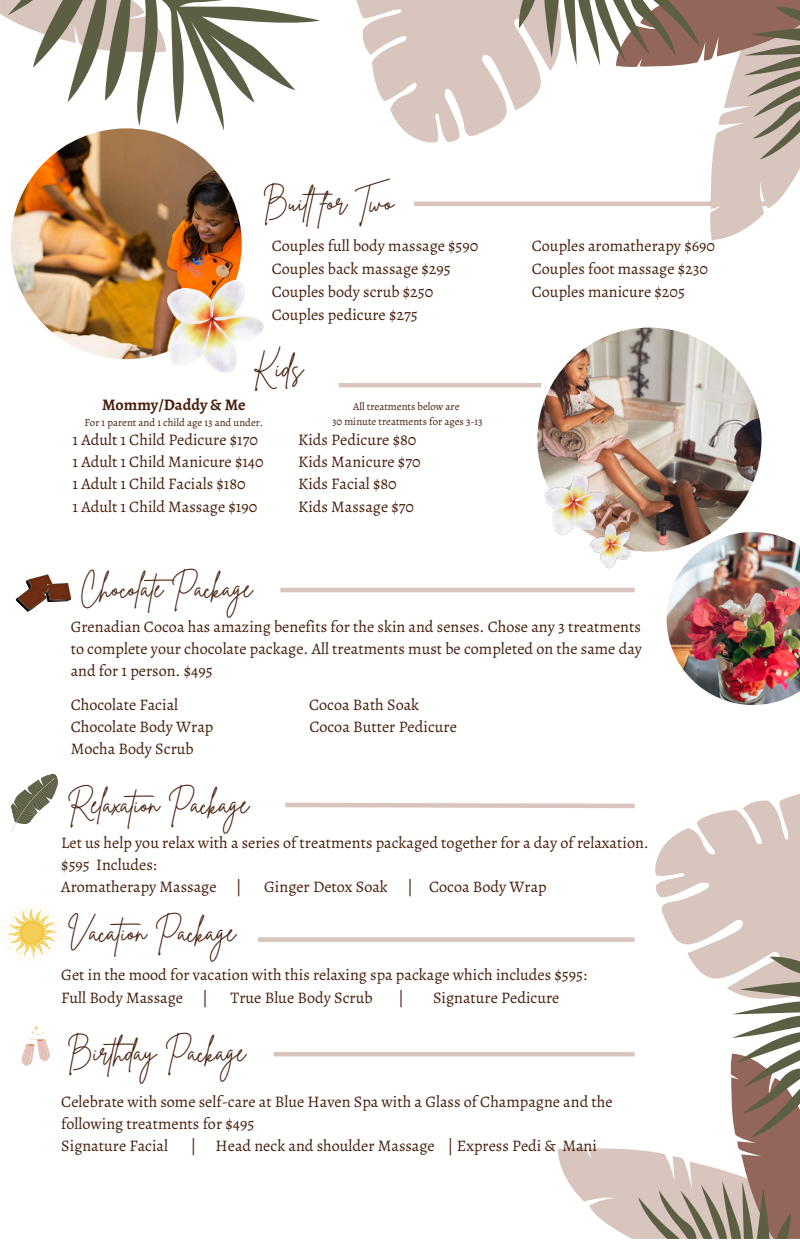
<style>
.page{position:relative;width:800px;height:1242px;background:#fff}
.page>*{position:absolute;margin:0;border:0;box-sizing:border-box;transform-origin:0 0}
.t1{font:28.2px "Brittany Signature";color:#471e0b}
.t2{font:26.8px "Brittany Signature";color:#471e0b}
.t3{font:16.2px/22.2px "Alegreya";color:#471e0b}
.t4{font:700 16.2px "Alegreya";color:#471e0b}
.t5{font:10.8px "Alegreya";color:#471e0b}
</style>
<div class="page">
<img style="left:11px;top:128px;width:231px;height:231px;border-radius:50%">
<div style="left:414px;top:201px;width:358px;height:5px;background:#d8c5be"></div>
<svg style="left:655px;top:794px;width:145px;height:162px"></svg>
<svg style="left:557px;top:1054px;width:81px;height:185px"></svg>
<svg style="left:638px;top:956px;width:162px;height:283px"></svg>
<svg style="left:285px;top:802px;width:350px;height:7px"></svg>
<img style="left:666px;top:532px;width:134px;height:173px">
<hr style="left:280px;top:588px;width:354px;height:4px;background:#d8c5be">
<img style="left:537px;top:328px;width:224px;height:224px;border-radius:50%">
<div style="left:258px;top:937px;width:376px;height:5px;background:#d8c5be"></div>
<hr style="left:339px;top:383px;width:202px;height:4px;background:#d8c5be">
<svg style="left:0;top:0;width:8px;height:19px"></svg>
<svg style="left:8px;top:0;width:312px;height:130px"></svg>
<img style="left:167px;top:281px;width:96px;height:92px">
<img style="left:589px;top:517px;width:53px;height:52px">
<img style="left:541px;top:469px;width:73px;height:73px">
<svg style="left:16px;top:574px;width:55px;height:38px"></svg>
<hr style="left:273px;top:1052px;width:361px;height:4px;background:#d8c5be">
<svg style="left:21px;top:1025px;width:29px;height:41px"></svg>
<svg style="left:2px;top:904px;width:60px;height:60px"></svg>
<svg style="left:11px;top:774px;width:47px;height:58px"></svg>
<svg style="left:356px;top:0;width:162px;height:143px"></svg>
<svg style="left:616px;top:160px;width:184px;height:80px"></svg>
<svg style="left:518px;top:0;width:282px;height:160px"></svg>
<p class="t2" style="left:263px;top:185px;width:132px">Builtfor Two</p>
<p class="t3" style="left:272px;top:233px;width:208px;line-height:23.2px">Couples full body massage $590<br>Couples back massage $295<br>Couples body scrub $250<br>Couples pedicure $275</p>
<h2 class="t1" style="left:253px;top:349px;width:52px">Kids</h2>
<p class="t4" style="left:102px;top:394px;width:145px">Mommy/Daddy &amp; Me</p>
<p class="t5" style="left:84px;top:415px;width:180px">For 1 parent and 1 child age 13 and under.</p>
<p class="t3" style="left:73px;top:428px;width:187px">1 Adult 1 Child Pedicure $170</p>
<p class="t3" style="left:73px;top:450px;width:193px">1 Adult 1 Child Manicure $140</p>
<h1 class="t3" style="left:73px;top:473px;width:175px">1 Adult 1 Child Facials $180</h1>
<p class="t3" style="left:73px;top:495px;width:186px">1 Adult 1 Child Massage $190</p>
<h1 class="t2" style="left:80px;top:570px;width:174px">Chocolate Package</h1>
<p class="t5" style="left:353px;top:400px;width:108px">All treatments below are</p>
<p class="t5" style="left:332px;top:414px;width:152px">30 minute treatments for ages 3-13</p>
<p class="t3" style="left:298px;top:428px;width:120px">Kids Pedicure $80</p>
<p class="t3" style="left:298px;top:450px;width:124px">Kids Manicure $70</p>
<p class="t3" style="left:298px;top:473px;width:100px">Kids Facial $80</p>
<p class="t3" style="left:298px;top:495px;width:117px">Kids Massage $70</p>
<h2 class="t3" style="left:532px;top:234px;width:185px;line-height:23.2px">Couples aromatherapy $690<br>Couples foot massage $230<br>Couples manicure $205</h2>
<p class="t3" style="left:71px;top:615px;width:573px;text-align:justify">Grenadian Cocoa has amazing benefits for the skin and senses. Chose any 3 treatments to complete your chocolate package. All treatments must be completed on the same day and for 1 person. $495</p>
<p class="t3" style="left:71px;top:694px;width:109px">Chocolate Facial</p>
<p class="t3" style="left:309px;top:694px;width:112px">Cocoa Bath Soak</p>
<p class="t3" style="left:71px;top:716px;width:144px">Chocolate Body Wrap</p>
<p class="t3" style="left:309px;top:716px;width:149px">Cocoa Butter Pedicure</p>
<p class="t3" style="left:71px;top:738px;width:125px">Mocha Body Scrub</p>
<h2 class="t2" style="left:67px;top:786px;width:183px">Relaxation Package</h2>
<p class="t3" style="left:61px;top:831px;width:589px">Let us help you relax with a series of treatments packaged together for a day of relaxation. $595 Includes:<br>Aromatherapy Massage |</p>
<p class="t3" style="left:264px;top:875px;width:284px">Ginger Detox Soak | Cocoa Body Wrap</p>
<p class="t2" style="left:67px;top:914px;width:170px">Vacation Package</p>
<h1 class="t3" style="left:61px;top:964px;width:527px">Get in the mood for vacation with this relaxing spa package which includes $595:<br>Full Body Massage |</h1>
<h1 class="t3" style="left:230px;top:986px;width:143px">True Blue Body Scrub</h1>
<h1 class="t3" style="left:398px;top:986px;width:7px">|</h1>
<h1 class="t3" style="left:433px;top:986px;width:128px">Signature Pedicure</h1>
<p class="t2" style="left:67px;top:1034px;width:180px">Birthday Package</p>
<p class="t3" style="left:61px;top:1090px;width:553px">Celebrate with some self-care at Blue Haven Spa with a Glass of Champagne and the following treatments for $495<br>Signature Facial</p>
<p class="t3" style="left:190px;top:1135px;width:408px">| Head neck and shoulder Massage | Express Pedi &amp; Mani</p>
</div>
